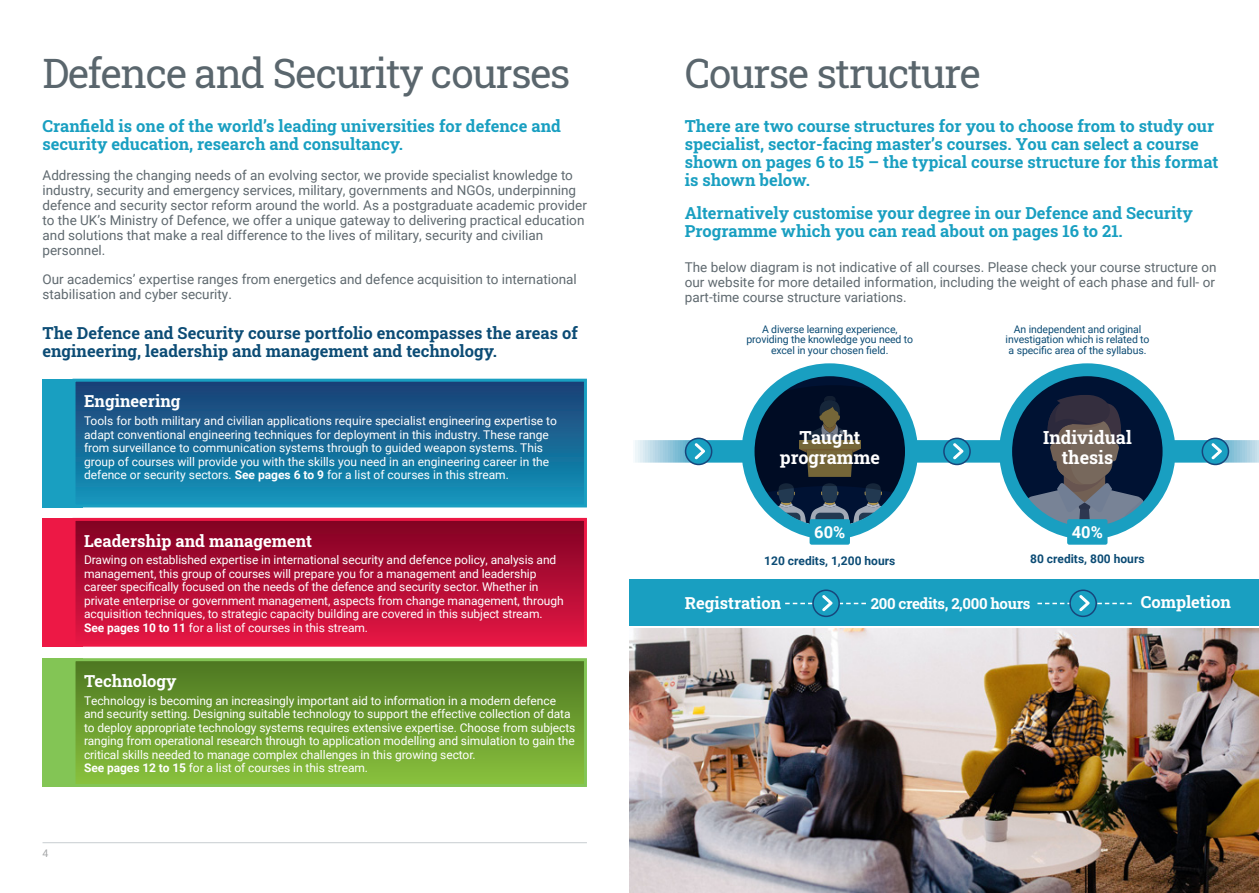
<style>
.page{position:relative;width:1259px;height:893px;background:#fff}
.page>*{position:absolute;margin:0;border:0;box-sizing:border-box;transform-origin:0 0}
.Header_title{font:40.5px "Roboto Slab";letter-spacing:-.03em;color:#5a666d}
.Body_subheader_-_Whi{font:700 18px "Roboto Slab";color:#fff}
.Body_subheader{font:700 16.5px/18px "Roboto Slab";color:#199fc1}
.Body_subheader_-_Whi-2{font:700 16.5px/18px "Roboto Slab";color:#0c4c75}
.Body_subheader_-_Whi-3{font:700 16.5px "Roboto Slab";color:#fff}
.Body_subheader_-_Whi-4{font:700 16.5px "Roboto";color:#fff}
.Body_subheader_-_Whi-5{font:700 15px "Roboto Slab";letter-spacing:-.025em;color:#fff}
.Body_copy{font:13.5px/15px "Roboto";color:#5f696f}
._8pt_white{font:12px/13.5px "Roboto";letter-spacing:-.005em;color:#fff}
._8pt_BOLD{font:700 12px "Roboto";color:#0c4c75}
.Body_copy_8pt{font:10.5px/10.5px "Roboto";letter-spacing:-.01em;color:#0c4c75;text-align:center}
.t1{font:10.5px "Roboto";color:#a7a9aa}
.s1{font-weight:700}
</style>
<div class="page">
<div style="left:43px;top:379px;width:40px;height:128px;background:#199fc1"></div>
<div style="left:43px;top:658px;width:40px;height:129px;background:#83c555"></div>
<div style="left:43px;top:518px;width:40px;height:129px;background:#ed1845"></div>
<div style="left:74px;top:380px;width:511px;height:126px;background:linear-gradient(to bottom,#1d3d73,#1296bb)"></div>
<div style="left:73px;top:379px;width:514px;height:128px;border:3px solid #199fc1"></div>
<div style="left:74px;top:660px;width:511px;height:125px;background:linear-gradient(to bottom,#4d7621,#8ac23d)"></div>
<div style="left:73px;top:658px;width:514px;height:129px;border:3px solid #83c555"></div>
<div style="left:74px;top:519px;width:511px;height:126px;background:linear-gradient(to bottom,#7f0123,#e51744)"></div>
<div style="left:73px;top:518px;width:514px;height:129px;border:3px solid #ed1845"></div>
<svg style="left:635px;top:440px;width:624px;height:23px;background:#57b4ce"></svg>
<svg style="left:741px;top:363px;width:177px;height:174px"></svg>
<svg style="left:999px;top:363px;width:176px;height:176px"></svg>
<div style="left:685px;top:438px;width:26px;height:26px;background:#199fc1;border-radius:50%"></div>
<div style="left:685px;top:438px;width:27px;height:27px;border:2px solid #17467b;border-radius:50%"></div>
<svg style="left:695px;top:443px;width:10px;height:16px"></svg>
<div style="left:944px;top:438px;width:26px;height:26px;background:#199fc1;border-radius:50%"></div>
<div style="left:943px;top:438px;width:28px;height:27px;border:2px solid #17467b;border-radius:50%"></div>
<svg style="left:953px;top:443px;width:10px;height:16px"></svg>
<div style="left:1202px;top:438px;width:26px;height:26px;background:#199fc1;border-radius:50%"></div>
<div style="left:1201px;top:438px;width:28px;height:27px;border:2px solid #17467b;border-radius:50%"></div>
<svg style="left:1211px;top:443px;width:10px;height:16px"></svg>
<div style="left:809px;top:519px;width:41px;height:26px;background:#199fc1;border-radius:2px"></div>
<div style="left:1067px;top:519px;width:40px;height:26px;background:#199fc1;border-radius:2px"></div>
<div style="left:629px;top:579px;width:630px;height:47px;background:#199fc1"></div>
<img style="left:629px;top:628px;width:630px;height:265px">
<svg style="left:1070px;top:590px;width:26px;height:26px"></svg>
<div style="left:1069px;top:589px;width:28px;height:28px;border:2px solid #17467b;border-radius:50%"></div>
<svg style="left:1037px;top:595px;width:94px;height:16px"></svg>
<svg style="left:813px;top:590px;width:26px;height:26px"></svg>
<div style="left:812px;top:589px;width:28px;height:28px;border:2px solid #17467b;border-radius:50%"></div>
<svg style="left:785px;top:595px;width:81px;height:16px"></svg>
<hr style="left:43px;top:842px;width:544px;height:1px;background:#c8cdd1">
<p class="Header_title" style="left:43px;top:46px;width:529px">Defence and Security courses</p>
<p class="Body_subheader" style="left:43px;top:116px;width:520px">Cranfield is one of the world’s leading universities for defence and security education, research and consultancy.</p>
<p class="Body_copy" style="left:43px;top:167px;width:546px">Addressing the changing needs of an evolving sector, we provide specialist knowledge to industry, security and emergency services, military, governments and NGOs, underpinning defence and security sector reform around the world. As a postgraduate academic provider to the UK’s Ministry of Defence, we offer a unique gateway to delivering practical education and solutions that make a real difference to the lives of military, security and civilian personnel.</p>
<p class="Body_copy" style="left:43px;top:272px;width:536px">Our academics’ expertise ranges from energetics and defence acquisition to international stabilisation and cyber security.</p>
<p class="Body_subheader_-_Whi-2" style="left:43px;top:323px;width:537px">The Defence and Security course portfolio encompasses the areas of engineering, leadership and management and technology.</p>
<p class="Body_subheader_-_Whi-3" style="left:84px;top:390px;width:98px">Engineering</p>
<p class="_8pt_white" style="left:84px;top:414px;width:474px">Tools for both military and civilian applications require specialist engineering expertise to adapt conventional engineering techniques for deployment in this industry. These range from surveillance to communication systems through to guided weapon systems. This group of courses will provide you with the skills you need in an engineering career in the defence or security sectors. <span class="s1">See pages 6 to 9</span> for a list of courses in this stream.</p>
<p class="Body_subheader_-_Whi-3" style="left:84px;top:529px;width:229px">Leadership and management</p>
<p class="_8pt_white" style="left:84px;top:553px;width:481px">Drawing on established expertise in international security and defence policy, analysis and management, this group of courses will prepare you for a management and leadership career specifically focused on the needs of the defence and security sector. Whether in private enterprise or government management, aspects from change management, through acquisition techniques, to strategic capacity building are covered in this subject stream.<br><span class="s1">See pages 10 to 11</span> for a list of courses in this stream.</p>
<p class="t1" style="left:43px;top:845px;width:7px">4</p>
<p class="Body_subheader_-_Whi-3" style="left:84px;top:670px;width:94px">Technology</p>
<p class="_8pt_white" style="left:84px;top:693px;width:493px">Technology is becoming an increasingly important aid to information in a modern defence and security setting. Designing suitable technology to support the effective collection of data to deploy appropriate technology systems requires extensive expertise. Choose from subjects ranging from operational research through to application modelling and simulation to gain the critical skills needed to manage complex challenges in this growing sector.<br><span class="s1">See pages 12 to 15</span> for a list of courses in this stream.</p>
<p class="Header_title" style="left:685px;top:46px;width:297px">Course structure</p>
<p class="Body_subheader" style="left:685px;top:116px;width:535px">There are two course structures for you to choose from to study our specialist, sector-facing master’s courses. You can select a course shown on pages 6 to 15 – the typical course structure for this format is shown below.</p>
<p class="Body_subheader" style="left:685px;top:203px;width:509px">Alternatively customise your degree in our Defence and Security<br>Programme which you can read about on pages 16 to 21.</p>
<p class="Body_copy" style="left:685px;top:259px;width:533px">The below diagram is not indicative of all courses. Please check your course structure on our website for more detailed information, including the weight of each phase and full- or part-time course structure variations.</p>
<p class="Body_copy_8pt" style="left:746px;top:323px;width:168px">A diverse learning experience, providing the knowledge you need to excel in your chosen field.</p>
<p class="Body_copy_8pt" style="left:1013px;top:323px;width:129px">An independent and original</p>
<p class="Body_copy_8pt" style="left:1005px;top:334px;width:145px">investigation which is related to</p>
<p class="Body_copy_8pt" style="left:1008px;top:344px;width:139px">a specific area of the syllabus.</p>
<p class="Body_subheader_-_Whi" style="left:799px;top:425px;width:62px">Taught</p>
<p class="Body_subheader_-_Whi" style="left:780px;top:445px;width:102px">programme</p>
<p class="Body_subheader_-_Whi" style="left:1043px;top:425px;width:90px">Individual</p>
<p class="Body_subheader_-_Whi" style="left:1062px;top:445px;width:53px">thesis</p>
<p class="Body_subheader_-_Whi-4" style="left:814px;top:521px;width:33px">60%</p>
<p class="Body_subheader_-_Whi-4" style="left:1071px;top:521px;width:33px">40%</p>
<p class="_8pt_BOLD" style="left:764px;top:552px;width:133px">120 credits, 1,200 hours</p>
<p class="_8pt_BOLD" style="left:1030px;top:550px;width:116px">80 credits, 800 hours</p>
<p class="Body_subheader_-_Whi-3" style="left:685px;top:592px;width:98px">Registration</p>
<p class="Body_subheader_-_Whi-5" style="left:871px;top:593px;width:161px">200 credits, 2,000 hours</p>
<p class="Body_subheader_-_Whi-3" style="left:1140px;top:591px;width:92px">Completion</p>
</div>
